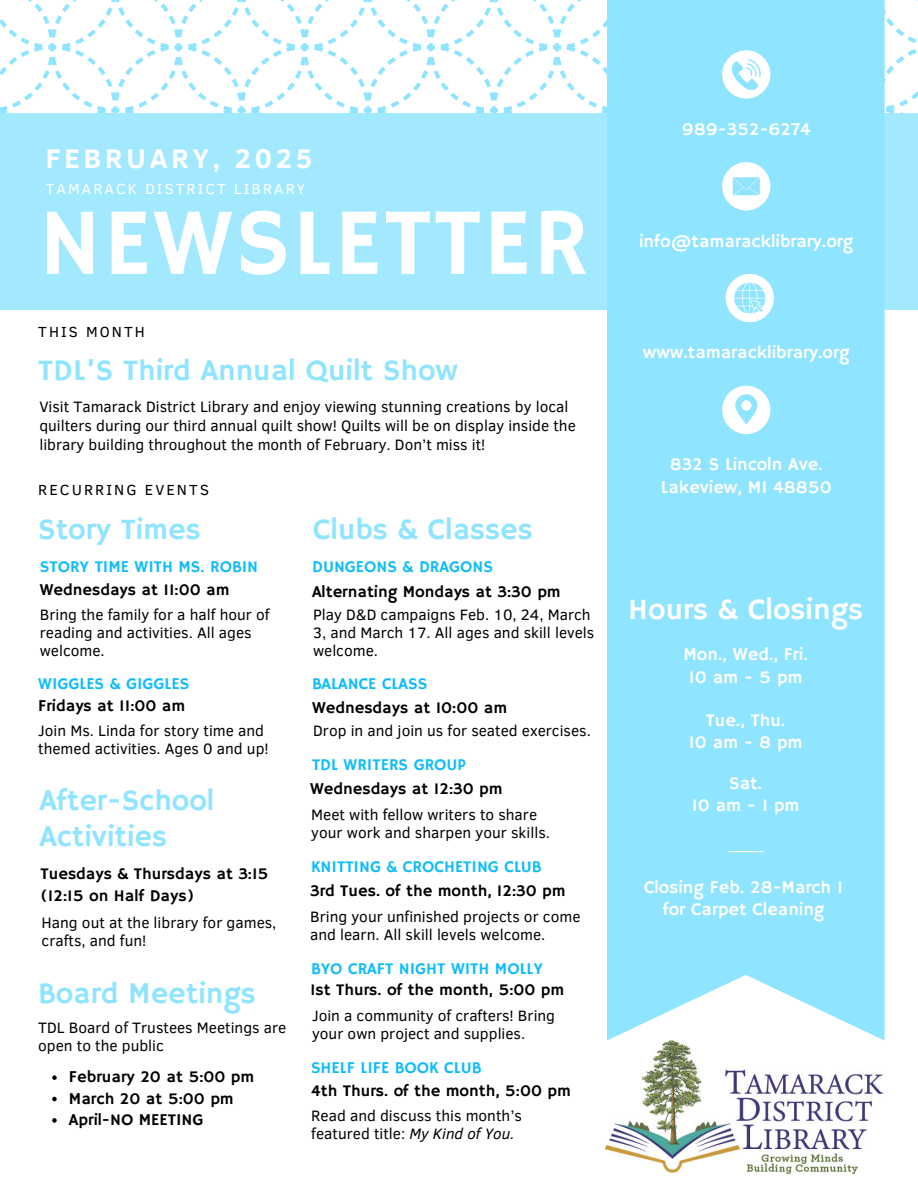
<style>
.page{position:relative;width:918px;height:1188px;background:#fff}
.page>*{position:absolute;margin:0;border:0;box-sizing:border-box;transform-origin:0 0}
.t1{font:95.55px "Hammersmith One";letter-spacing:.02em;color:#fff}
.t2{font:30px/36px "Hammersmith One";color:#8fe4ff}
.t3{font:30px "Hammersmith One";color:#fff}
.t4{font:700 27.6px "Clear Sans";letter-spacing:.14em;color:#fff}
.t5{font:18px/22.5px "Hammersmith One";color:#fff;text-align:center}
.t6{font:16.5px/21.3px "Hammersmith One";color:#000001}
.t7{font:16.5px "Hammersmith One";color:#0fbcf9}
.t8{font:15.45px/18px "Clear Sans";color:#000001}
.t9{font:15px "Clear Sans";letter-spacing:.14em;color:#000001}
.t10{font:15px "Clear Sans";letter-spacing:.14em;color:#fff}
.s1{font-style:italic}
</style>
<div class="page">
<svg style="left:0;top:0;width:607px;height:113px"></svg>
<svg style="left:885px;top:0;width:33px;height:113px"></svg>
<div style="left:0;top:113px;width:918px;height:197px;background:#a2e9ff"></div>
<div style="left:607px;top:0;width:278px;height:1041px;background:#8fe4ff"></div>
<img style="left:605px;top:1041px;width:277px;height:133px">
<hr style="left:728px;top:851px;width:36px;height:1px;background:#fff">
<svg style="left:726px;top:274px;width:48px;height:48px"></svg>
<div style="left:722px;top:162px;width:48px;height:48px;background:#fff;border-radius:50%"></div>
<svg style="left:733px;top:177px;width:27px;height:18px"></svg>
<svg style="left:722px;top:386px;width:48px;height:48px"></svg>
<div style="left:722px;top:50px;width:48px;height:49px;background:#fff;border-radius:50%"></div>
<svg style="left:732px;top:59px;width:29px;height:31px"></svg>
<svg style="left:52px;top:1075px;width:5px;height:5px"></svg>
<svg style="left:52px;top:1097px;width:5px;height:4px"></svg>
<svg style="left:52px;top:1118px;width:5px;height:5px"></svg>
<h6 class="t4" style="left:46px;top:138px;width:268px">FEBRUARY, 2025</h6>
<h3 class="t10" style="left:46px;top:178px;width:261px">TAMARACK DISTRICT LIBRARY</h3>
<p class="t1" style="left:38px;top:188px;width:552px">NEWSLETTER</p>
<h4 class="t9" style="left:38px;top:321px;width:108px">THIS MONTH</h4>
<h3 class="t2" style="left:38px;top:354px;width:421px">TDL’S Third Annual Quilt Show</h3>
<h4 class="t8" style="left:39px;top:396px;width:538px;line-height:19.2px">Visit Tamarack District Library and enjoy viewing stunning creations by local quilters during our third annual quilt show! Quilts will be on display inside the library building throughout the month of February. Don’t miss it!</h4>
<h3 class="t9" style="left:38px;top:479px;width:172px">RECURRING EVENTS</h3>
<h6 class="t2" style="left:38px;top:513px;width:164px">Story Times</h6>
<h5 class="t2" style="left:313px;top:513px;width:221px">Clubs &amp; Classes</h5>
<h2 class="t7" style="left:40px;top:557px;width:220px">STORY TIME WITH MS. ROBIN</h2>
<h5 class="t7" style="left:312px;top:557px;width:183px">DUNGEONS &amp; DRAGONS</h5>
<h4 class="t6" style="left:40px;top:580px;width:191px">Wednesdays at 11:00 am</h4>
<h3 class="t6" style="left:312px;top:582px;width:250px">Alternating Mondays at 3:30 pm</h3>
<p class="t8" style="left:40px;top:604px;width:231px">Bring the family for a half hour of reading and activities. All ages welcome.</p>
<h4 class="t8" style="left:313px;top:604px;width:283px">Play D&amp;D campaigns Feb. 10, 24, March<br>3, and March 17. All ages and skill levels welcome.</h4>
<h5 class="t7" style="left:38px;top:674px;width:153px">WIGGLES &amp; GIGGLES</h5>
<h4 class="t7" style="left:312px;top:674px;width:117px">BALANCE CLASS</h4>
<h6 class="t6" style="left:38px;top:696px;width:149px">Fridays at 11:00 am</h6>
<p class="t6" style="left:312px;top:698px;width:197px">Wednesdays at 10:00 am</p>
<h1 class="t8" style="left:38px;top:721px;width:232px">Join Ms. Linda for story time and themed activities. Ages 0 and up!</h1>
<h3 class="t8" style="left:313px;top:721px;width:279px">Drop in and join us for seated exercises.</h3>
<h5 class="t7" style="left:312px;top:755px;width:155px">TDL WRITERS GROUP</h5>
<p class="t2" style="left:39px;top:784px;width:176px">After-School<br>Activities</p>
<h5 class="t6" style="left:310px;top:779px;width:194px">Wednesdays at 12:30 pm</h5>
<h3 class="t8" style="left:311px;top:805px;width:240px">Meet with fellow writers to share your work and sharpen your skills.</h3>
<p class="t6" style="left:41px;top:864px;width:230px">Tuesdays &amp; Thursdays at 3:15 (12:15 on Half Days)</p>
<h5 class="t7" style="left:311px;top:857px;width:232px">KNITTING &amp; CROCHETING CLUB</h5>
<p class="t6" style="left:310px;top:881px;width:257px">3rd Tues. of the month, 12:30 pm</p>
<h5 class="t8" style="left:42px;top:913px;width:236px">Hang out at the library for games, crafts, and fun!</h5>
<h5 class="t8" style="left:310px;top:907px;width:272px">Bring your unfinished projects or come and learn. All skill levels welcome.</h5>
<p class="t7" style="left:311px;top:959px;width:234px">BYO CRAFT NIGHT WITH MOLLY</p>
<h5 class="t2" style="left:38px;top:976px;width:219px">Board Meetings</h5>
<p class="t8" style="left:38px;top:1018px;width:250px">TDL Board of Trustees Meetings are open to the public</p>
<p class="t6" style="left:69px;top:1067px;width:187px">February 20 at 5:00 pm</p>
<h4 class="t6" style="left:69px;top:1088px;width:166px">March 20 at 5:00 pm</h4>
<h4 class="t6" style="left:69px;top:1110px;width:136px">April-NO MEETING</h4>
<p class="t6" style="left:310px;top:980px;width:256px">1st Thurs. of the month, 5:00 pm</p>
<h5 class="t8" style="left:312px;top:1006px;width:245px">Join a community of crafters! Bring your own project and supplies.</h5>
<p class="t7" style="left:311px;top:1058px;width:172px">SHELF LIFE BOOK CLUB</p>
<h5 class="t6" style="left:311px;top:1081px;width:261px">4th Thurs. of the month, 5:00 pm</h5>
<h5 class="t8" style="left:311px;top:1105px;width:212px">Read and discuss this month’s featured title: <span class="s1">My Kind of You.</span></h5>
<p class="t5" style="left:682px;top:119px;width:130px">989-352-6274</p>
<p class="t5" style="left:639px;top:230px;width:216px">info@tamaracklibrary.org</p>
<h5 class="t5" style="left:643px;top:342px;width:208px">www.tamaracklibrary.org</h5>
<p class="t5" style="left:661px;top:454px;width:172px">832 S Lincoln Ave.<br>Lakeview, MI 48850</p>
<h5 class="t3" style="left:628px;top:592px;width:236px">Hours &amp; Closings</h5>
<h5 class="t5" style="left:683px;top:644px;width:126px;text-align:left">Mon., Wed., Fri.<br>10am-5pm</h5>
<p class="t5" style="left:689px;top:709px;width:115px">Tue., Thu.<br>10am-8pm</p>
<h5 class="t5" style="left:692px;top:772px;width:109px">Sat.<br>10am-1pm</h5>
<p class="t5" style="left:644px;top:877px;width:201px">Closing Feb. 28-March 1 for Carpet Cleaning</p>
</div>
